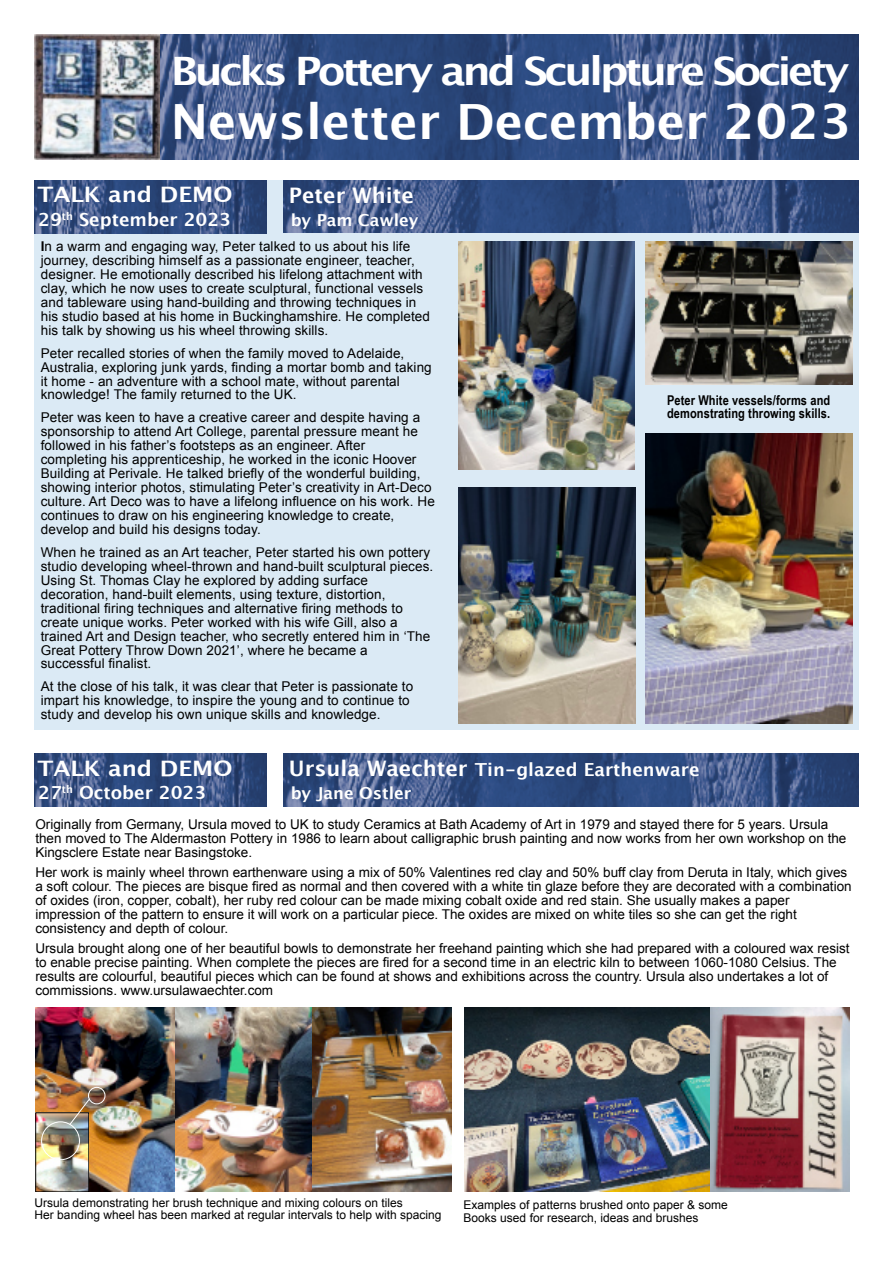
<style>
.page{position:relative;width:893px;height:1263px;background:#fff}
.page>*{position:absolute;margin:0;border:0;box-sizing:border-box;transform-origin:0 0}
.t1{font:700 48.6px "Lucida Grande";color:#fff}
.t2{font:700 39.15px "Lucida Grande";letter-spacing:-.085em;color:#fff;scale:1.11 1}
.t3{font:700 21.3px "Lucida Grande";color:#fff;scale:1.09 1}
.t4{font:700 21.3px "Lucida Grande";color:#fff}
.t5{font:700 18px "Lucida Grande";color:#fff}
.t6{font:700 16.5px "Lucida Grande";color:#fff}
.t7{font:13.5px/14px "Arial";letter-spacing:.005em;color:#000}
.t8{font:700 13.5px/13.5px "Arial Narrow";letter-spacing:.005em;color:#000}
.t9{font:12px/12.5px "Arial";color:#000}
.s1{font-weight:700}
.s2{font-size:21.3px}
</style>
<div class="page">
<div style="left:34px;top:180px;width:825px;height:549px;background:#dbeaf5"></div>
<img style="left:160px;top:34px;width:699px;height:125px">
<img style="left:34px;top:34px;width:126px;height:125px">
<img style="left:284px;top:180px;width:575px;height:53px">
<img style="left:34px;top:180px;width:233px;height:53px">
<img style="left:458px;top:488px;width:177px;height:235px">
<img style="left:458px;top:241px;width:177px;height:228px">
<img style="left:645px;top:241px;width:207px;height:143px">
<img style="left:645px;top:433px;width:207px;height:290px">
<img style="left:284px;top:754px;width:575px;height:52px">
<img style="left:34px;top:754px;width:233px;height:53px">
<img style="left:464px;top:1007px;width:385px;height:185px">
<img style="left:36px;top:1007px;width:415px;height:185px">
<img style="left:38px;top:1115px;width:49px;height:75px">
<div style="left:88px;top:1087px;width:17px;height:17px;border:1px solid #fff;border-radius:50%"></div>
<div style="left:41px;top:1121px;width:39px;height:39px;border:1px solid #fff;border-radius:50%"></div>
<svg style="left:69px;top:1098px;width:21px;height:27px"></svg>
<h2 class="t2" style="left:171px;top:54px;width:613px">Bucks Pottery and Sculpture Society</h2>
<h1 class="t1" style="left:171px;top:101px;width:682px">Newsletter December 2023</h1>
<h3 class="t3" style="left:37px;top:186px;width:180px">TALK and DEMO</h3>
<h3 class="t4" style="left:289px;top:186px;width:126px">Peter White</h3>
<h3 class="t5" style="left:38px;top:211px;width:194px">29<sup>th</sup> September 2023</h3>
<p class="t7" style="left:41px;top:241px;width:391px"><span class="s1">I</span>n a warm and engaging way, Peter talked to us about his life journey, describing himself as a passionate engineer, teacher, designer. He emotionally described his lifelong attachment with clay, which he now uses to create sculptural, functional vessels and tableware using hand-building and throwing techniques in his studio based at his home in Buckinghamshire. He completed his talk by showing us his wheel throwing skills.</p>
<p class="t7" style="left:41px;top:347px;width:392px">Peter recalled stories of when the family moved to Adelaide, Australia, exploring junk yards, finding a mortar bomb and taking it home - an adventure with a school mate, without parental knowledge! The family returned to the UK.</p>
<p class="t7" style="left:41px;top:412px;width:396px">Peter was keen to have a creative career and despite having a sponsorship to attend Art College, parental pressure meant he followed in his father’s footsteps as an engineer. After<br>completing his apprenticeship, he worked in the iconic Hoover Building at Perivale. He talked briefly of the wonderful building, showing interior photos, stimulating Peter’s creativity in Art-Deco culture. Art Deco was to have a lifelong influence on his work. He continues to draw on his engineering knowledge to create, develop and build his designs today.</p>
<p class="t7" style="left:41px;top:546px;width:394px">When he trained as an Art teacher, Peter started his own pottery studio developing wheel-thrown and hand-built sculptural pieces.<br>Using St. Thomas Clay he explored by adding surface decoration, hand-built elements, using texture, distortion, traditional firing techniques and alternative firing methods to create unique works. Peter worked with his wife Gill, also a trained Art and Design teacher, who secretly entered him in ‘The Great Pottery Throw Down 2021’, where he became a successful finalist.</p>
<p class="t7" style="left:41px;top:681px;width:374px">At the close of his talk, it was clear that Peter is passionate to impart his knowledge, to inspire the young and to continue to study and develop his own unique skills and knowledge.</p>
<p class="t6" style="left:291px;top:213px;width:129px">by Pam Cawley</p>
<p class="t8" style="left:667px;top:394px;width:165px">Peter White vessels/forms and demonstrating throwing skills.</p>
<h3 class="t3" style="left:37px;top:759px;width:180px">TALK and DEMO</h3>
<h3 class="t5" style="left:289px;top:762px;width:412px"><span class="s2">Ursula Waechter</span> Tin-glazed Earthenware</h3>
<h3 class="t5" style="left:38px;top:785px;width:170px">27<sup>th</sup> October 2023</h3>
<p class="t7" style="left:35px;top:819px;width:813px">Originally from Germany, Ursula moved to UK to study Ceramics at Bath Academy of Art in 1979 and stayed there for 5 years. Ursula then moved to The Aldermaston Pottery in 1986 to learn about calligraphic brush painting and now works from her own workshop on the<br>Kingsclere Estate near Basingstoke.</p>
<p class="t7" style="left:35px;top:867px;width:818px">Her work is mainly wheel thrown earthenware using a mix of 50% Valentines red clay and 50% buff clay from Deruta in Italy, which gives a soft colour. The pieces are bisque fired as normal and then covered with a white tin glaze before they are decorated with a combination of oxides (iron, copper, cobalt), her ruby red colour can be made mixing cobalt oxide and red stain. She usually makes a paper impression of the pattern to ensure it will work on a particular piece. The oxides are mixed on white tiles so she can get the right consistency and depth of colour.</p>
<p class="t7" style="left:35px;top:942px;width:816px">Ursula brought along one of her beautiful bowls to demonstrate her freehand painting which she had prepared with a coloured wax resist to enable precise painting. When complete the pieces are fired for a second time in an electric kiln to between 1060-1080 Celsius. The results are colourful, beautiful pieces which can be found at shows and exhibitions across the country. Ursula also undertakes a lot of commissions. www.ursulawaechter.com</p>
<p class="t6" style="left:291px;top:786px;width:122px">by Jane Ostler</p>
<p class="t9" style="left:35px;top:1198px;width:408px">Ursula demonstrating her brush technique and mixing colours on tiles<br>Her banding wheel has been marked at regular intervals to help with spacing</p>
<p class="t9" style="left:464px;top:1200px;width:266px">Examples of patterns brushed onto paper &amp; some<br>Books used for research, ideas and brushes</p>
</div>
